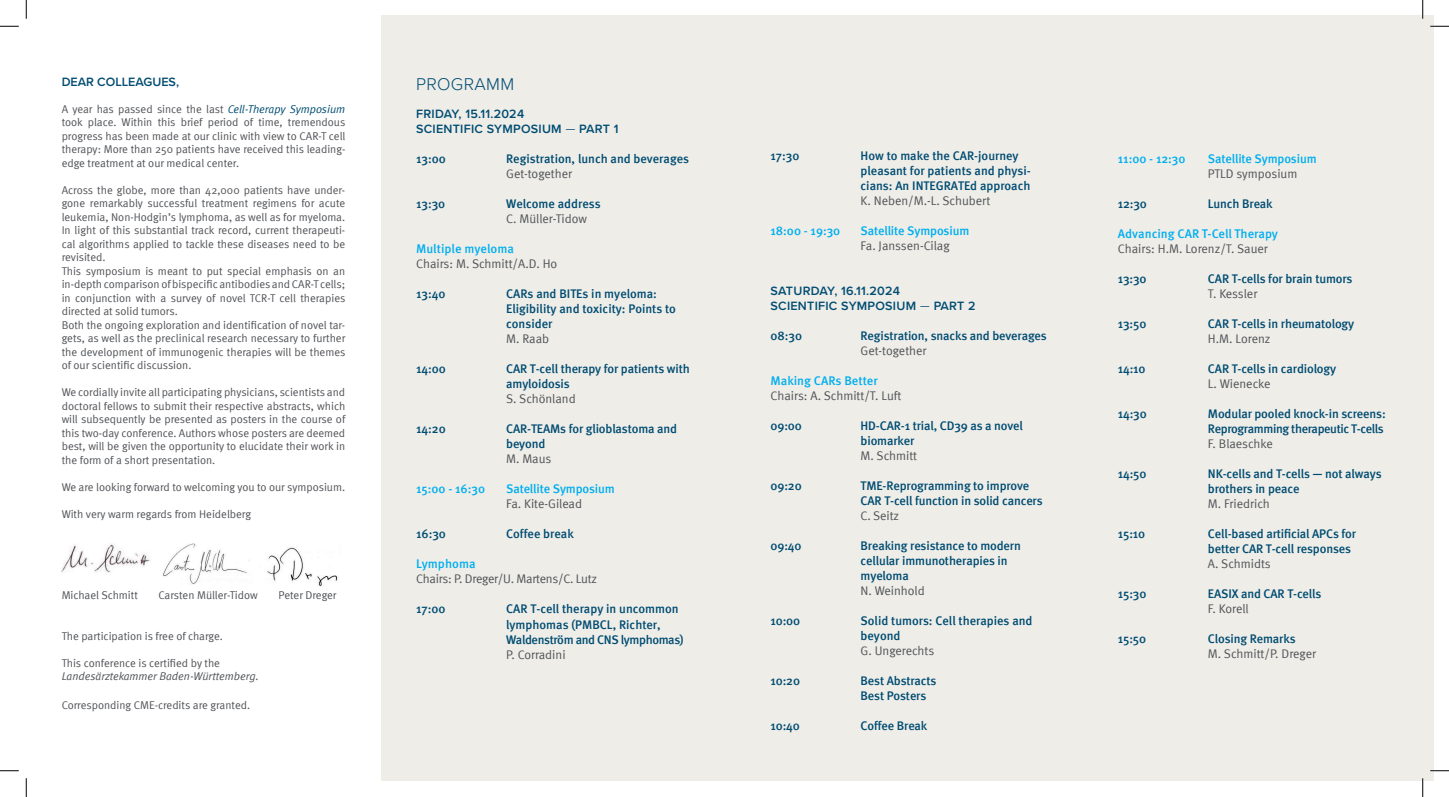
<style>
.page{position:relative;width:1449px;height:797px;background:#fff}
.page>*{position:absolute;margin:0;border:0;box-sizing:border-box;transform-origin:0 0}
.t1{font:300 17.5px "Proxima Nova";letter-spacing:.02em;color:#004c72}
.t2{font:500 12.5px/15px "Meta";letter-spacing:-.01em;color:#004c72}
.t3{font:12.5px "Meta Normal";color:#515357}
.t4{font:500 12.5px "Meta";letter-spacing:-.01em;color:#00aeef}
.t5{font:600 12.5px/15px "Proxima Nova";letter-spacing:.02em;color:#004c72}
.t6{font:500 12.5px "Meta Pro";color:#00aeef}
.t7{font:500 12.5px/15px "Meta";letter-spacing:-.03em;color:#004c72}
.t8{font:12.5px "Meta Normal";letter-spacing:-.02em;color:#515357}
.t9{font:600 12.5px "Proxima Nova";color:#004c72}
.t10{font:11.25px/13.5px "Meta Normal";color:#515357;text-align:justify}
.t11{font:italic 11.25px "Meta Normal";color:#515357}
.s1{font-style:italic;color:#004c72}
.s2{font-family:"Meta Normal";font-weight:400}
</style>
<div class="page">
<div style="left:381px;top:16px;width:1052px;height:765px;background:#eeede8"></div>
<img style="left:62px;top:543px;width:276px;height:43px">
<svg style="left:0;top:25px;width:19px;height:2px"></svg>
<svg style="left:1430px;top:25px;width:19px;height:2px"></svg>
<svg style="left:0;top:770px;width:19px;height:1px"></svg>
<svg style="left:1430px;top:770px;width:19px;height:1px"></svg>
<svg style="left:25px;top:0;width:2px;height:19px"></svg>
<svg style="left:25px;top:778px;width:2px;height:19px"></svg>
<svg style="left:1422px;top:0;width:1px;height:19px"></svg>
<svg style="left:1422px;top:778px;width:1px;height:19px"></svg>
<p class="t9" style="left:62px;top:72px;width:119px">DEAR COLLEAGUES,</p>
<p class="t10" style="left:62px;top:102px;width:285px">A year has passed since the last <span class="s1">Cell-Therapy Symposium </span>took place. Within this brief period of time, tremendous progress has been made at our clinic with view to CAR-T cell therapy: More than 250 patients have received this leading&shy;edge treatment at our medical center.</p>
<p class="t10" style="left:62px;top:183px;width:285px;text-align:left">Across the globe, more than 42,000 patients have under&shy;gone remarkably successful treatment regimens for acute leukemia, Non-Hodgin’s lymphoma, as well as for myeloma.<br>In light of this substantial track record, current therapeuti&shy;cal algorithms applied to tackle these diseases need to be revisited.<br>This symposium is meant to put special emphasis on an in-depth comparison of bispecific antibodies and CAR-T cells; in conjunction with a survey of novel TCR-T cell therapies directed at solid tumors.<br>Both the ongoing exploration and identification of novel tar&shy;gets, as well as the preclinical research necessary to further the development of immunogenic therapies will be themes of our scientific discussion.</p>
<p class="t10" style="left:62px;top:385px;width:285px">We cordially invite all participating physicians, scientists and doctoral fellows to submit their respective abstracts, which will subsequently be presented as posters in the course of this two-day conference. Authors whose posters are deemed best, will be given the opportunity to elucidate their work in the form of a short presentation.</p>
<p class="t10" style="left:62px;top:480px;width:285px">We are looking forward to welcoming you to our symposium.</p>
<p class="t10" style="left:62px;top:507px;width:191px">With very warm regards from Heidelberg</p>
<p class="t10" style="left:62px;top:588px;width:78px">Michael Schmitt</p>
<p class="t10" style="left:158px;top:588px;width:101px">Carsten Müller-Tidow</p>
<p class="t10" style="left:278px;top:588px;width:60px">Peter Dreger</p>
<p class="t10" style="left:62px;top:628px;width:163px">The participation is free of charge.</p>
<p class="t10" style="left:62px;top:655px;width:160px">This conference is certified by the</p>
<p class="t11" style="left:62px;top:669px;width:199px">Landesärztekammer Baden-Württemberg.</p>
<p class="t10" style="left:62px;top:697px;width:190px">Corresponding CME-credits are granted.</p>
<h1 class="t1" style="left:416px;top:71px;width:100px">PROGRAMM</h1>
<p class="t5" style="left:416px;top:106px;width:204px">FRIDAY, 15.11.2024<br>SCIENTIFIC SYMPOSIUM <span class="s2">—</span> PART 1</p>
<p class="t2" style="left:416px;top:151px;width:31px">13:00</p>
<p class="t2" style="left:506px;top:151px;width:184px">Registration, lunch and beverages</p>
<p class="t3" style="left:506px;top:167px;width:67px">Get-together</p>
<p class="t2" style="left:416px;top:196px;width:31px">13:30</p>
<p class="t2" style="left:506px;top:196px;width:96px">Welcome address</p>
<p class="t3" style="left:506px;top:212px;width:82px">C. Müller-Tidow</p>
<p class="t6" style="left:416px;top:241px;width:99px">Multiple myeloma</p>
<p class="t3" style="left:416px;top:257px;width:143px">Chairs: M. Schmitt/A.D. Ho</p>
<p class="t2" style="left:416px;top:286px;width:31px">13:40</p>
<p class="t2" style="left:506px;top:286px;width:171px">CARs and BITEs in myeloma:<br>Eligibility and toxicity: Points to consider</p>
<p class="t3" style="left:506px;top:332px;width:45px">M. Raab</p>
<p class="t2" style="left:416px;top:361px;width:31px">14:00</p>
<p class="t2" style="left:506px;top:361px;width:185px">CAR T-cell therapy for patients with amyloidosis</p>
<p class="t3" style="left:506px;top:392px;width:71px">S. Schönland</p>
<p class="t2" style="left:416px;top:421px;width:31px">14:20</p>
<p class="t2" style="left:506px;top:421px;width:172px">CAR-TEAMs for glioblastoma and beyond</p>
<p class="t3" style="left:506px;top:452px;width:47px">M. Maus</p>
<p class="t4" style="left:416px;top:482px;width:70px">15:00 - 16:30</p>
<p class="t4" style="left:506px;top:482px;width:110px">Satellite Symposium</p>
<p class="t3" style="left:506px;top:497px;width:77px">Fa. Kite-Gilead</p>
<p class="t2" style="left:416px;top:526px;width:31px">16:30</p>
<p class="t2" style="left:506px;top:526px;width:69px">Coffee break</p>
<p class="t6" style="left:416px;top:556px;width:61px">Lymphoma</p>
<p class="t8" style="left:416px;top:572px;width:182px">Chairs: P. Dreger/U. Martens/C. Lutz</p>
<p class="t2" style="left:416px;top:601px;width:31px">17:00</p>
<p class="t2" style="left:506px;top:601px;width:179px">CAR T-cell therapy in uncommon lymphomas (PMBCL, Richter,<br>Waldenström and CNS lymphomas)</p>
<p class="t3" style="left:506px;top:647px;width:61px">P. Corradini</p>
<p class="t2" style="left:770px;top:148px;width:30px">17:30</p>
<p class="t2" style="left:860px;top:148px;width:172px">How to make the CAR-journey pleasant for patients and physi&shy;cians: An INTEGRATEd approach</p>
<p class="t3" style="left:860px;top:194px;width:131px">K. Neben/M.-L. Schubert</p>
<p class="t4" style="left:770px;top:224px;width:71px">18:00 - 19:30</p>
<p class="t4" style="left:860px;top:224px;width:110px">Satellite Symposium</p>
<p class="t3" style="left:860px;top:239px;width:91px">Fa. Janssen-Cilag</p>
<p class="t5" style="left:770px;top:283px;width:207px">SATURDAY, 16.11.2024<br>SCIENTIFIC SYMPOSIUM <span class="s2">—</span> PART 2</p>
<p class="t2" style="left:770px;top:328px;width:33px">08:30</p>
<p class="t2" style="left:860px;top:328px;width:188px">Registration, snacks and beverages</p>
<p class="t3" style="left:860px;top:344px;width:67px">Get-together</p>
<p class="t6" style="left:770px;top:373px;width:109px">Making CARs Better</p>
<p class="t3" style="left:770px;top:389px;width:132px">Chairs: A. Schmitt/T. Luft</p>
<p class="t2" style="left:770px;top:418px;width:33px">09:00</p>
<p class="t2" style="left:860px;top:418px;width:164px">HD-CAR-1 trial, CD39 as a novel biomarker</p>
<p class="t3" style="left:860px;top:449px;width:58px">M. Schmitt</p>
<p class="t2" style="left:770px;top:478px;width:33px">09:20</p>
<p class="t2" style="left:860px;top:478px;width:184px">TME-Reprogramming to improve<br>CAR T-cell function in solid cancers</p>
<p class="t3" style="left:860px;top:509px;width:40px">C. Seitz</p>
<p class="t2" style="left:770px;top:538px;width:32px">09:40</p>
<p class="t2" style="left:860px;top:538px;width:162px">Breaking resistance to modern cellular immunotherapies in myeloma</p>
<p class="t3" style="left:860px;top:584px;width:66px">N. Weinhold</p>
<p class="t2" style="left:770px;top:613px;width:31px">10:00</p>
<p class="t2" style="left:860px;top:613px;width:173px">Solid tumors: Cell therapies and beyond</p>
<p class="t3" style="left:860px;top:644px;width:75px">G. Ungerechts</p>
<p class="t2" style="left:770px;top:673px;width:31px">10:20</p>
<p class="t2" style="left:860px;top:673px;width:77px">Best Abstracts<br>Best Posters</p>
<p class="t2" style="left:770px;top:718px;width:31px">10:40</p>
<p class="t2" style="left:860px;top:718px;width:68px">Coffee Break</p>
<p class="t4" style="left:1118px;top:151px;width:69px">11:00 - 12:30</p>
<p class="t4" style="left:1208px;top:151px;width:110px">Satellite Symposium</p>
<p class="t3" style="left:1208px;top:166px;width:91px">PTLD symposium</p>
<p class="t2" style="left:1118px;top:196px;width:31px">12:30</p>
<p class="t2" style="left:1208px;top:196px;width:66px">Lunch Break</p>
<p class="t6" style="left:1118px;top:225px;width:162px">Advancing CAR T-Cell Therapy</p>
<p class="t3" style="left:1118px;top:241px;width:151px">Chairs: H.M. Lorenz/T. Sauer</p>
<p class="t2" style="left:1118px;top:271px;width:30px">13:30</p>
<p class="t2" style="left:1208px;top:271px;width:146px">CAR T-cells for brain tumors</p>
<p class="t3" style="left:1208px;top:286px;width:51px">T. Kessler</p>
<p class="t2" style="left:1118px;top:316px;width:30px">13:50</p>
<p class="t2" style="left:1208px;top:316px;width:148px">CAR T-cells in rheumatology</p>
<p class="t3" style="left:1208px;top:331px;width:64px">H.M. Lorenz</p>
<p class="t2" style="left:1118px;top:361px;width:29px">14:10</p>
<p class="t2" style="left:1208px;top:361px;width:130px">CAR T-cells in cardiology</p>
<p class="t3" style="left:1208px;top:376px;width:64px">L. Wienecke</p>
<p class="t2" style="left:1118px;top:406px;width:30px">14:30</p>
<p class="t7" style="left:1208px;top:406px;width:179px">Modular pooled knock-in screens:<br>Reprogramming therapeutic T-cells</p>
<p class="t3" style="left:1208px;top:436px;width:66px">F. Blaeschke</p>
<p class="t2" style="left:1118px;top:466px;width:30px">14:50</p>
<p class="t2" style="left:1208px;top:466px;width:175px">NK-cells and T-cells — not always brothers in peace</p>
<p class="t3" style="left:1208px;top:496px;width:63px">M. Friedrich</p>
<p class="t2" style="left:1118px;top:526px;width:29px">15:10</p>
<p class="t2" style="left:1208px;top:526px;width:150px">Cell-based artificial APCs for better CAR T-cell responses</p>
<p class="t3" style="left:1208px;top:556px;width:64px">A. Schmidts</p>
<p class="t2" style="left:1118px;top:586px;width:30px">15:30</p>
<p class="t2" style="left:1208px;top:586px;width:115px">EASIX and CAR T-cells</p>
<p class="t3" style="left:1208px;top:601px;width:42px">F. Korell</p>
<p class="t2" style="left:1118px;top:631px;width:30px">15:50</p>
<p class="t2" style="left:1208px;top:631px;width:89px">Closing Remarks</p>
<p class="t3" style="left:1208px;top:646px;width:110px">M. Schmitt/P. Dreger</p>
</div>
